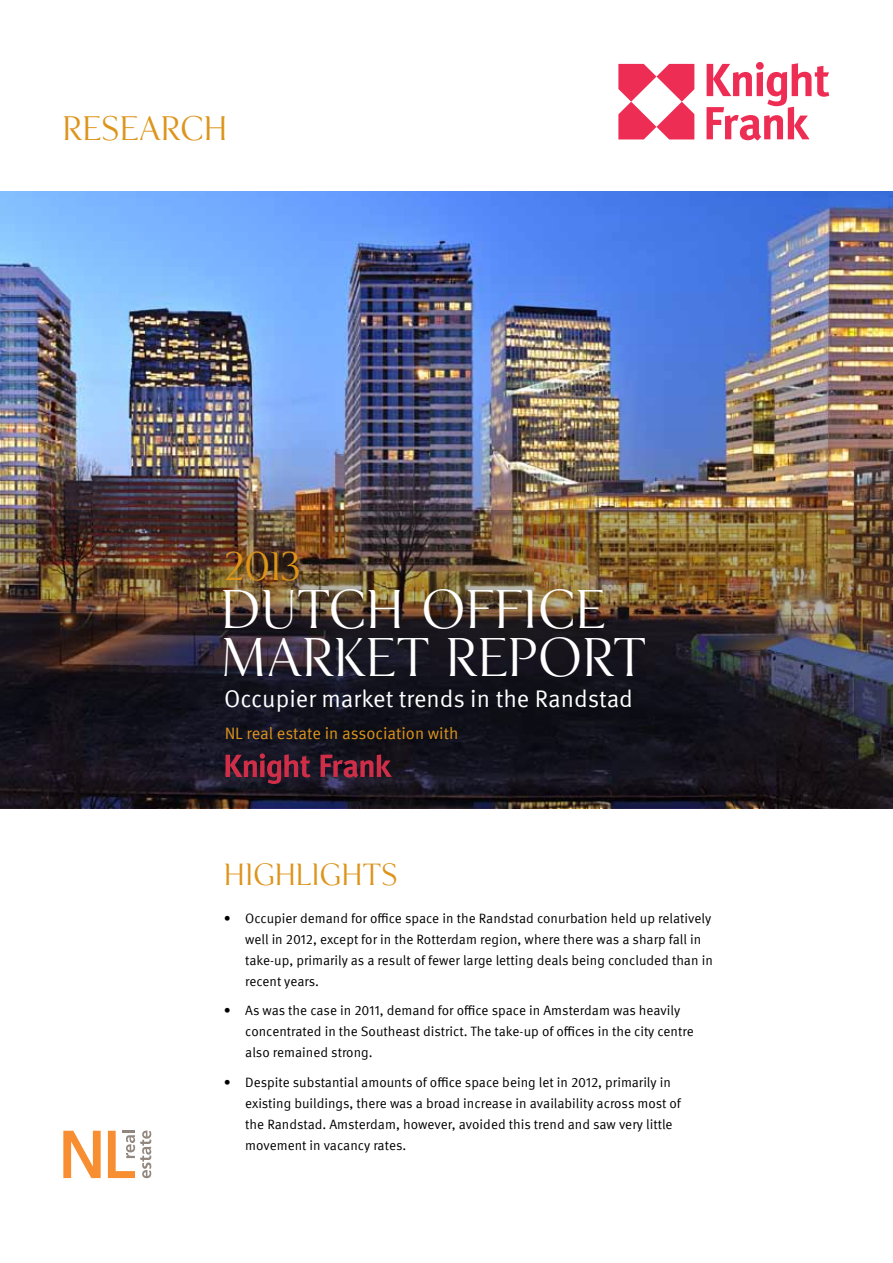
<style>
.page{position:relative;width:893px;height:1263px;background:#fff}
.page>*{position:absolute;margin:0;border:0;box-sizing:border-box;transform-origin:0 0}
.t1{font:48px/48px "KF Display";color:#fff}
.t2{font:36px "KF Display";color:#dd941b}
.t3{font:30px "KF Display";color:#dd941b}
.t4{font:27px "KF Display";letter-spacing:-.01em;color:#dd941b}
.t5{font:24px "KF Meta OT";color:#fff}
.t6{font:16.5px "KF Meta OT";color:#dd941b}
.t7{font:13.5px/21px "KF Meta OT";color:#000}
</style>
<div class="page">
<img style="left:0;top:191px;width:893px;height:319px">
<img style="left:0;top:510px;width:893px;height:298px">
<svg style="left:226px;top:753px;width:166px;height:31px;background:#551f31"></svg>
<svg style="left:63px;top:1130px;width:88px;height:48px"></svg>
<svg style="left:618px;top:64px;width:76px;height:75px"></svg>
<svg style="left:706px;top:63px;width:123px;height:77px"></svg>
<h3 class="t3" style="left:62px;top:111px;width:166px">RESEARCH</h3>
<h2 class="t2" style="left:225px;top:545px;width:77px">2013</h2>
<h1 class="t1" style="left:221px;top:586px;width:428px">DUTCH OFFICE<br>MARKET REPORT</h1>
<h3 class="t5" style="left:224px;top:685px;width:410px">Occupier market trends in the Randstad</h3>
<p class="t6" style="left:225px;top:723px;width:235px">NL real estate in association with</p>
<h3 class="t4" style="left:224px;top:858px;width:176px">HIGHLIGHTS</h3>
<p class="t7" style="left:245px;top:908px;width:469px;text-indent:-21px">• Occupier demand for office space in the Randstad conurbation held up relatively well in 2012, except for in the Rotterdam region, where there was a sharp fall in take-up, primarily as a result of fewer large letting deals being concluded than in recent years.</p>
<p class="t7" style="left:245px;top:1000px;width:450px;text-indent:-21px">• As was the case in 2011, demand for office space in Amsterdam was heavily concentrated in the Southeast district. The take-up of offices in the city centre also remained strong.</p>
<p class="t7" style="left:245px;top:1072px;width:437px;text-indent:-21px">• Despite substantial amounts of office space being let in 2012, primarily in existing buildings, there was a broad increase in availability across most of the Randstad. Amsterdam, however, avoided this trend and saw very little movement in vacancy rates.</p>
</div>
